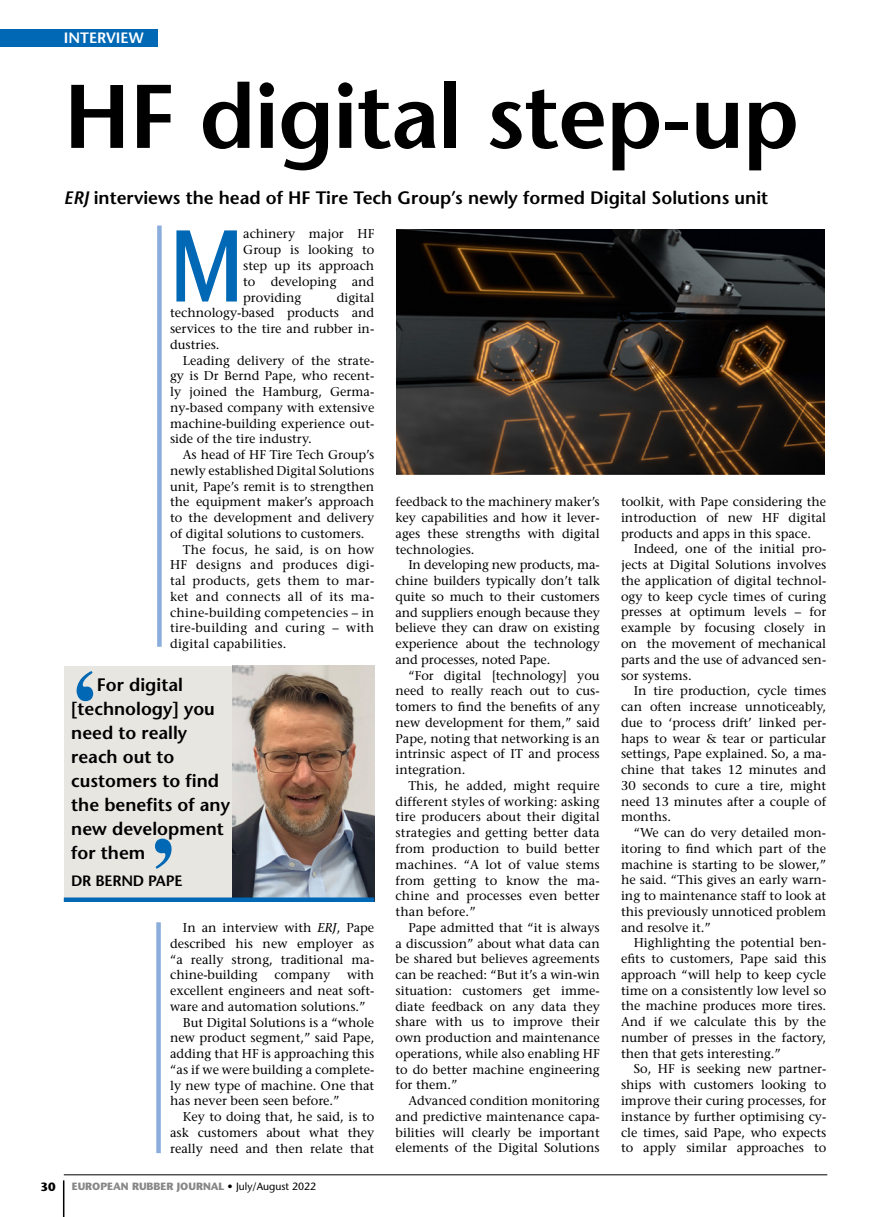
<style>
.page{position:relative;width:889px;height:1217px;background:#fff}
.page>*{position:absolute;margin:0;border:0;box-sizing:border-box;transform-origin:0 0}
.t1{font:600 101.55px "Stone Sans";color:#0068b4;scale:.75 1}
.t2{font:600 90px "Stone Sans";letter-spacing:-.01em;color:#000}
.t3{font:700 90px "Times";color:#0068b4}
.t4{font:600 18px/24px "Stone Sans";color:#000}
.t5{font:600 15px "Stone Sans";letter-spacing:-.015em;color:#000}
.t6{font:600 15px "Stone Sans";color:#fff}
.t7{font:12.75px/15.8px "Stone Serif";color:#000;text-align:justify}
.t8{font:12.75px "Stone Serif";letter-spacing:.02em;color:#000}
.t9{font:700 12px "Stone Sans";color:#000}
.t10{font:700 10.5px "Stone Sans";color:#868786}
.s1{font-style:italic}
.s2{font-weight:400;color:#000}
</style>
<div class="page">
<div style="left:64px;top:665px;width:310px;height:233px;background:#e7e6e1"></div>
<hr style="left:63px;top:1179px;width:1px;height:37px;background:#000">
<div style="left:0;top:30px;width:157px;height:17px;background:#0068b4"></div>
<hr style="left:64px;top:1174px;width:763px;height:1px;background:#000">
<div style="left:157px;top:225px;width:5px;height:421px;background:#8aaddc"></div>
<img style="left:233px;top:665px;width:141px;height:232px">
<svg style="left:64px;top:897px;width:310px;height:4px"></svg>
<img style="left:396px;top:230px;width:428px;height:245px">
<div style="left:156px;top:922px;width:5px;height:230px;background:#8aaddc"></div>
<hr style="left:888px;top:671px;width:1px;height:89px;background:#004899">
<p class="t6" style="left:64px;top:29px;width:81px">INTERVIEW</p>
<h2 class="t2" style="left:64px;top:62px;width:737px">HF digital step-up</h2>
<h3 class="t4" style="left:64px;top:186px;width:706px"><span class="s1">ERJ</span> interviews the head of HF Tire Tech Group’s newly formed Digital Solutions unit</h3>
<h1 class="t1" style="left:170px;top:205px;width:99px">M</h1>
<p class="t7" style="left:243px;top:226px;width:133px">achinery major HF Group is looking to step up its approach to developing and providing</p>
<p class="t7" style="left:170px;top:289px;width:206px;text-indent:166px">digital technology-based products and services to the tire and rubber in&shy;dustries.</p>
<p class="t7" style="left:170px;top:352px;width:206px;text-indent:13px">Leading delivery of the strate&shy;gy is Dr Bernd Pape, who recent&shy;ly joined the Hamburg, Germa&shy;ny-based company with extensive machine-building experience out&shy;side of the tire industry.</p>
<p class="t7" style="left:183px;top:446px;width:193px">As head of HF Tire Tech Group’s</p>
<p class="t7" style="left:170px;top:462px;width:206px">newly established Digital Solutions</p>
<p class="t7" style="left:170px;top:478px;width:206px">unit, Pape’s remit is to strengthen</p>
<p class="t7" style="left:170px;top:494px;width:206px">the equipment maker’s approach</p>
<p class="t7" style="left:170px;top:509px;width:206px">to the development and delivery</p>
<p class="t7" style="left:170px;top:525px;width:196px">of digital solutions to customers.</p>
<p class="t8" style="left:183px;top:541px;width:193px">The focus, he said, is on how</p>
<p class="t8" style="left:170px;top:557px;width:206px">HF designs and produces digi-</p>
<p class="t8" style="left:170px;top:573px;width:206px">tal products, gets them to mar-</p>
<p class="t8" style="left:170px;top:588px;width:206px">ket and connects all of its ma-</p>
<p class="t8" style="left:170px;top:604px;width:206px">chine-building competencies – in</p>
<p class="t8" style="left:170px;top:620px;width:206px">tire-building and curing – with</p>
<p class="t8" style="left:170px;top:636px;width:118px">digital capabilities.</p>
<p class="t7" style="left:621px;top:494px;width:207px">toolkit, with Pape considering the introduction of new HF digital products and apps in this space.</p>
<p class="t7" style="left:621px;top:541px;width:207px;text-indent:13px">Indeed, one of the initial pro&shy;jects at Digital Solutions involves the application of digital technol&shy;ogy to keep cycle times of curing presses at optimum levels – for example by focusing closely in on the movement of mechanical parts and the use of advanced sen&shy;sor systems.</p>
<p class="t7" style="left:621px;top:682px;width:207px;text-indent:13px">In tire production, cycle times can often increase unnoticeably, due to ‘process drift’ linked per&shy;haps to wear &amp; tear or particular settings, Pape explained. So, a ma&shy;chine that takes 12 minutes and 30 seconds to cure a tire, might need 13 minutes after a couple of months.</p>
<p class="t7" style="left:621px;top:824px;width:207px;text-indent:13px">“We can do very detailed mon&shy;itoring to find which part of the machine is starting to be slower,” he said. “This gives an early warn&shy;ing to maintenance staff to look at this previously unnoticed problem and resolve it.”</p>
<p class="t7" style="left:621px;top:934px;width:207px;text-indent:13px">Highlighting the potential ben&shy;efits to customers, Pape said this approach “will help to keep cycle time on a consistently low level so the machine produces more tires.<br>And if we calculate this by the number of presses in the factory, then that gets interesting.”</p>
<p class="t7" style="left:621px;top:1060px;width:207px;text-indent:13px">So, HF is seeking new partner&shy;ships with customers looking to improve their curing processes, for instance by further optimising cy&shy;cle times, said Pape, who expects to apply similar approaches to</p>
<p class="t7" style="left:395px;top:494px;width:206px">feedback to the machinery maker’s key capabilities and how it lever&shy;ages these strengths with digital technologies.</p>
<p class="t7" style="left:395px;top:557px;width:206px;text-indent:13px">In developing new products, ma&shy;chine builders typically don’t talk quite so much to their customers and suppliers enough because they believe they can draw on existing experience about the technology and processes, noted Pape.</p>
<p class="t7" style="left:395px;top:667px;width:206px;text-indent:13px">“For digital [technology] you need to really reach out to cus&shy;tomers to find the benefits of any new development for them,” said Pape, noting that networking is an intrinsic aspect of IT and process integration.</p>
<p class="t7" style="left:395px;top:777px;width:206px;text-indent:13px">This, he added, might require different styles of working: asking tire producers about their digital strategies and getting better data from production to build better machines. “A lot of value stems from getting to know the ma&shy;chine and processes even better than before.”</p>
<p class="t7" style="left:395px;top:919px;width:206px;text-indent:13px">Pape admitted that “it is always a discussion” about what data can be shared but believes agreements can be reached: “But it’s a win-win situation: customers get imme&shy;diate feedback on any data they share with us to improve their own production and maintenance operations, while also enabling HF to do better machine engineering for them.”</p>
<p class="t7" style="left:395px;top:1092px;width:206px;text-indent:13px">Advanced condition monitoring and predictive maintenance capa&shy;bilities will clearly be important elements of the Digital Solutions</p>
<h2 class="t3" style="left:70px;top:616px;width:31px">‘</h2>
<h3 class="t4" style="left:71px;top:672px;width:160px;text-indent:26px">For digital [technology] you need to really reach out to customers to find the benefits of any new development for them</h3>
<p class="t5" style="left:71px;top:872px;width:44px">DR Bernd</p>
<p class="t5" style="left:148px;top:872px;width:34px">pape</p>
<h2 class="t3" style="left:148px;top:784px;width:31px">’</h2>
<p class="t7" style="left:170px;top:919px;width:206px;text-indent:13px">In an interview with <span class="s1">ERJ</span>, Pape described his new employer as “a really strong, traditional ma&shy;chine-building</p>
<p class="t7" style="left:275px;top:966px;width:57px">company</p>
<p class="t7" style="left:347px;top:966px;width:29px">with</p>
<p class="t7" style="left:170px;top:982px;width:206px">excellent engineers and neat soft-</p>
<p class="t7" style="left:170px;top:998px;width:197px">ware and automation solutions.”</p>
<p class="t7" style="left:183px;top:1013px;width:193px">But Digital Solutions is a “whole</p>
<p class="t7" style="left:170px;top:1029px;width:206px">new product segment,” said Pape,</p>
<p class="t7" style="left:170px;top:1045px;width:206px">adding that HF is approaching this</p>
<p class="t7" style="left:170px;top:1061px;width:206px">“as if we were building a complete-</p>
<p class="t7" style="left:170px;top:1076px;width:206px">ly new type of machine. One that</p>
<p class="t7" style="left:170px;top:1092px;width:171px">has never been seen before.”</p>
<p class="t7" style="left:183px;top:1108px;width:193px">Key to doing that, he said, is to</p>
<p class="t7" style="left:170px;top:1124px;width:206px">ask customers about what they</p>
<p class="t7" style="left:170px;top:1139px;width:206px">really need and then relate that</p>
<p class="t9" style="left:41px;top:1179px;width:17px">30</p>
<p class="t10" style="left:72px;top:1179px;width:246px">EUROPEAN RUBBER JOURNAL <span class="s2">• July/August 2022</span></p>
</div>
